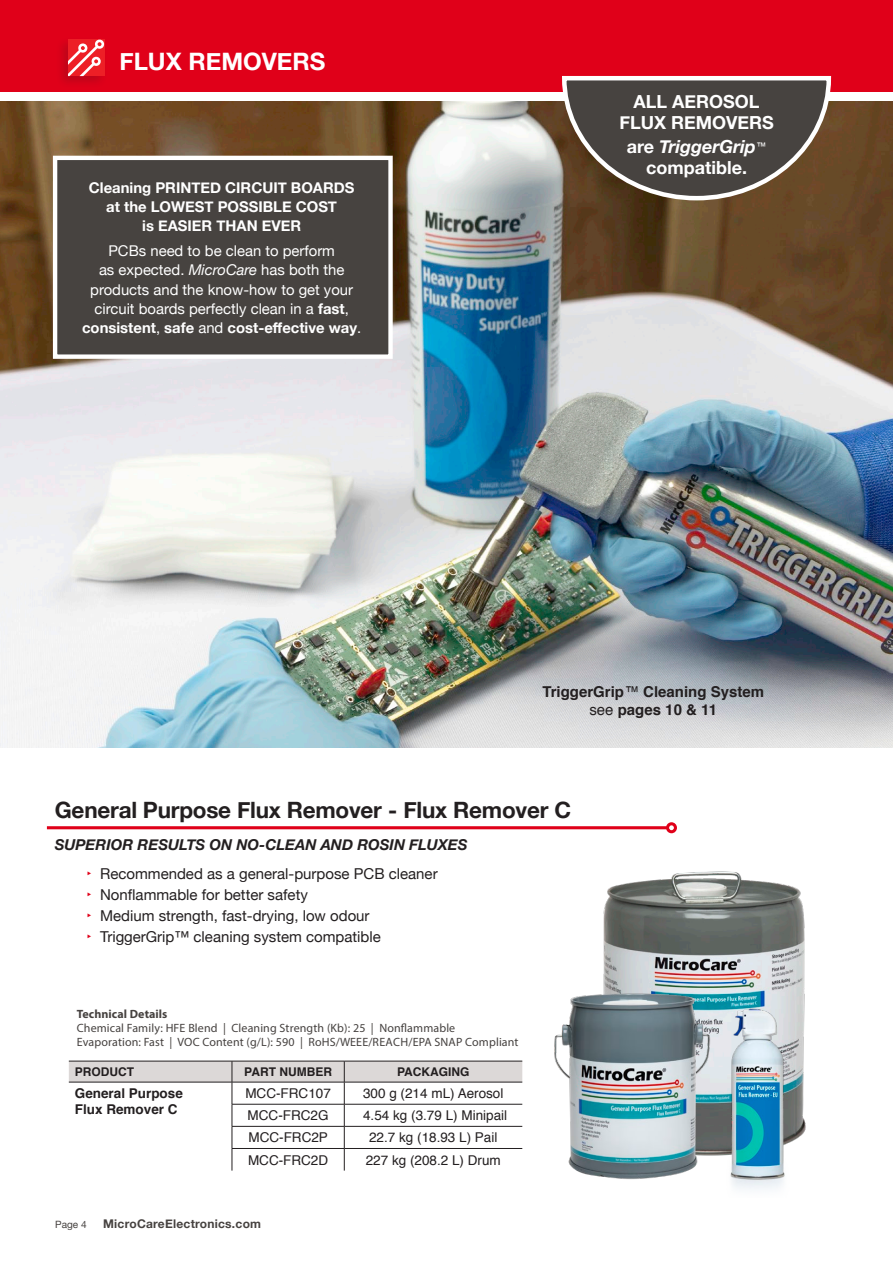
<style>
.page{position:relative;width:893px;height:1263px;background:#fff}
.page>*{position:absolute;margin:0;border:0;box-sizing:border-box;transform-origin:0 0}
.t1{font:700 24px "Helvetica Neue";color:#fff}
.t2{font:700 22.5px "Helvetica Neue";letter-spacing:-.01em;color:#231f20}
.t3{font:700 18px/24px "Helvetica Neue";color:#fff;text-align:center}
.t4{font:15px "Helvetica Neue";color:#231f20}
.t5{font:italic 700 15px "Helvetica Neue";color:#231f20}
.t6{font:700 15px "Helvetica";color:#231f20}
.t7{font:14.85px/19.4px "Helvetica Neue";color:#fff;text-align:center}
.t8{font:700 14.85px/18.9px "Helvetica Neue";color:#fff;text-align:center}
.t9{font:13.5px "Helvetica";color:#231f20}
.t10{font:700 13.5px/16.2px "Helvetica";color:#231f20}
.t11{font:12px/14.4px "Myriad Pro";letter-spacing:.01em;color:#464240}
.t12{font:700 12px "Helvetica";color:#231f20}
.t13{font:700 12px "Helvetica Neue";letter-spacing:.02em;color:#464240}
.t14{font:700 12px "Myriad Pro";letter-spacing:.01em;color:#464240}
.t15{font:10.05px "Helvetica Neue";color:#464240}
.s1{font-style:italic}
.s2{font-weight:700}
.s3{font-family:"Arial";font-weight:400;font-style:italic}
.s4{font-weight:400}
.s5{color:#e00019}
</style>
<div class="page">
<img style="left:1px;top:101px;width:892px;height:646px">
<div style="left:0;top:0;width:893px;height:91px;background:#e00019"></div>
<div style="left:55px;top:36px;width:53px;height:53px;background:#231f20;opacity:.19"></div>
<svg style="left:68px;top:39px;width:37px;height:37px"></svg>
<svg style="left:47px;top:822px;width:630px;height:11px"></svg>
<img style="left:603px;top:871px;width:203px;height:285px">
<img style="left:554px;top:989px;width:160px;height:191px">
<img style="left:721px;top:1005px;width:72px;height:184px">
<svg style="left:69px;top:1061px;width:453px;height:109px"></svg>
<svg style="left:560px;top:76px;width:273px;height:127px;background:#5d5349"></svg>
<div style="left:53px;top:156px;width:340px;height:203px;background:#474340;border:4px solid #fff"></div>
<p class="t1" style="left:120px;top:42px;width:207px">FLUX REMOVERS</p>
<p class="t8" style="left:89px;top:179px;width:267px">Cleaning PRINTED CIRCUIT BOARDS at the LOWEST POSSIBLE COST<br>is EASIER THAN EVER</p>
<p class="t7" style="left:82px;top:242px;width:281px">PCBs need to be clean to perform<br>as expected. <span class="s1">MicroCare</span> has both the products and the know-how to get your circuit boards perfectly clean in a <span class="s2">fast</span>, <span class="s2">consistent</span>, <span class="s2">safe</span> and <span class="s2">cost-effective way</span>.</p>
<p class="t3" style="left:633px;top:90px;width:128px">ALL AEROSOL</p>
<p class="t3" style="left:619px;top:111px;width:156px">FLUX REMOVERS are <span class="s1">TriggerGrip</span><sup>™</sup></p>
<p class="t3" style="left:646px;top:156px;width:102px">compatible.</p>
<p class="t6" style="left:542px;top:680px;width:223px">TriggerGrip<span class="s3">™</span> Cleaning System</p>
<p class="t6" style="left:589px;top:698px;width:129px"><span class="s4">see</span> pages 10 &amp; 11</p>
<p class="t2" style="left:55px;top:793px;width:518px">General Purpose Flux Remover - Flux Remover C</p>
<p class="t5" style="left:55px;top:833px;width:414px">SUPERIOR RESULTS ON NO-CLEAN AND ROSIN FLUXES</p>
<p class="t4" style="left:86px;top:862px;width:353px"><span class="s5">‣</span> Recommended as a general-purpose PCB cleaner</p>
<p class="t4" style="left:86px;top:883px;width:223px"><span class="s5">‣</span> Nonflammable for better safety</p>
<p class="t4" style="left:86px;top:904px;width:285px"><span class="s5">‣</span> Medium strength, fast-drying, low odour</p>
<p class="t4" style="left:86px;top:925px;width:296px"><span class="s5">‣</span> TriggerGrip™ cleaning system compatible</p>
<p class="t14" style="left:77px;top:1006px;width:92px">Technical Details</p>
<p class="t11" style="left:77px;top:1020px;width:443px">Chemical Family: HFE Blend | Cleaning Strength (Kb): 25 | Nonflammable<br>Evaporation: Fast | VOC Content (g/L): 590 | RoHS/WEEE/REACH/EPA SNAP Compliant</p>
<p class="t12" style="left:75px;top:1062px;width:61px">PRODUCT</p>
<p class="t12" style="left:244px;top:1062px;width:89px">PART NUMBER</p>
<p class="t12" style="left:397px;top:1062px;width:74px">PACKAGING</p>
<p class="t10" style="left:75px;top:1085px;width:110px">General Purpose<br>Flux Remover C</p>
<p class="t9" style="left:245px;top:1083px;width:87px">MCC-FRC107</p>
<p class="t9" style="left:363px;top:1083px;width:142px">300 g (214 mL) Aerosol</p>
<p class="t9" style="left:248px;top:1105px;width:82px">MCC-FRC2G</p>
<p class="t9" style="left:363px;top:1105px;width:146px">4.54 kg (3.79 L) Minipail</p>
<p class="t9" style="left:248px;top:1127px;width:81px">MCC-FRC2P</p>
<p class="t9" style="left:369px;top:1127px;width:130px">22.7 kg (18.93 L) Pail</p>
<p class="t9" style="left:248px;top:1149px;width:82px">MCC-FRC2D</p>
<p class="t9" style="left:366px;top:1149px;width:137px">227 kg (208.2 L) Drum</p>
<p class="t15" style="left:55px;top:1217px;width:33px">Page 4</p>
<p class="t13" style="left:103px;top:1214px;width:159px">MicroCareElectronics.com</p>
</div>
